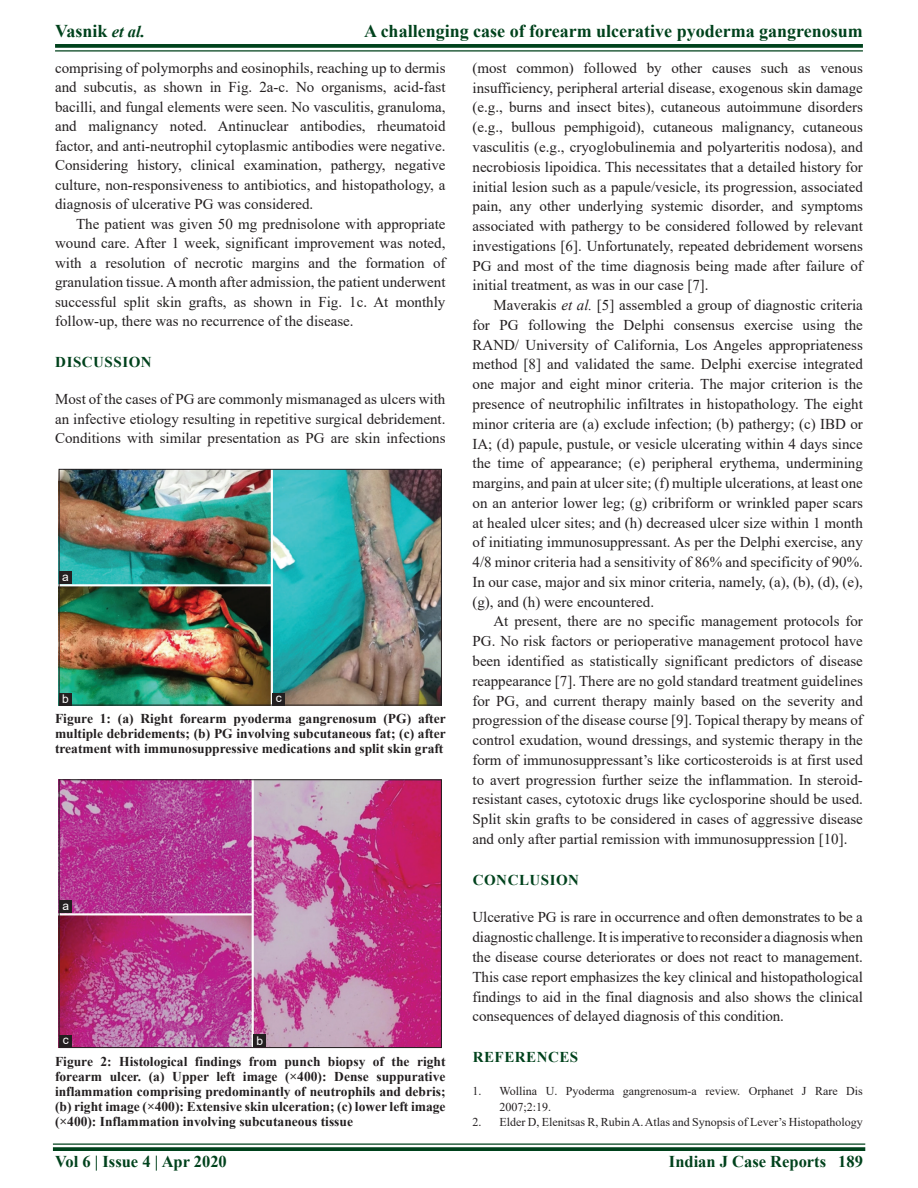
<style>
.page{position:relative;width:918px;height:1188px;background:#fff}
.page>*{position:absolute;margin:0;border:0;box-sizing:border-box;transform-origin:0 0}
.t1{font:700 18px "Times New Roman";color:#00421c}
.RF{font:700 16.5px "Times New Roman";color:#00421c}
.TX{font:15px/19.8px "Times New Roman";color:#231f20;text-align:justify}
.TXFL{font:15px/19.8px "Times New Roman";color:#231f20;text-align:justify}
.t2{font:700 15px "Times New Roman";letter-spacing:.035em;color:#00421c}
.FGC{font:700 13.5px/15px "Times New Roman";color:#231f20;text-align:justify}
.REF{font:12px/15.3px "Times New Roman";color:#231f20}
.LABEL{font:12px "Arial";color:#fff}
.s1{font-style:italic;font-size:16.5px}
.s2{font-style:italic}
</style>
<div class="page">
<svg style="left:55px;top:44px;width:808px;height:4px;background:#0f4d29"></svg>
<hr style="left:55px;top:50px;width:808px;height:2px;background:#00421c">
<hr style="left:53px;top:1143px;width:812px;height:2px;background:#00421c">
<svg style="left:53px;top:1147px;width:812px;height:4px;background:#0f4d29"></svg>
<img style="left:61px;top:471px;width:379px;height:232px">
<div style="left:59px;top:469px;width:383px;height:236px;border:1px solid #231f20"></div>
<div style="left:59px;top:693px;width:13px;height:12px;background:#231f20"></div>
<div style="left:59px;top:571px;width:13px;height:13px;background:#231f20"></div>
<div style="left:273px;top:693px;width:12px;height:12px;background:#231f20"></div>
<img style="left:61px;top:782px;width:379px;height:264px">
<div style="left:59px;top:780px;width:383px;height:268px;border:1px solid #231f20"></div>
<div style="left:59px;top:1035px;width:13px;height:12px;background:#231f20"></div>
<div style="left:253px;top:1035px;width:13px;height:12px;background:#231f20"></div>
<div style="left:59px;top:900px;width:13px;height:13px;background:#231f20"></div>
<p class="t1" style="left:55px;top:18px;width:92px">Vasnik <span class="s1">et al</span><span class="s2">.</span></p>
<p class="t1" style="left:364px;top:18px;width:500px">A challenging case of forearm ulcerative pyoderma gangrenosum</p>
<p class="TX" style="left:55px;top:58px;width:392px">comprising of polymorphs and eosinophils, reaching up to dermis and subcutis, as shown in Fig. 2a-c. No organisms, acid-fast bacilli, and fungal elements were seen. No vasculitis, granuloma, and malignancy noted. Antinuclear antibodies, rheumatoid factor, and anti-neutrophil cytoplasmic antibodies were negative.<br>Considering history, clinical examination, pathergy, negative culture, non-responsiveness to antibiotics, and histopathology, a diagnosis of ulcerative PG was considered.</p>
<p class="TX" style="left:55px;top:214px;width:392px;text-indent:21px">The patient was given 50 mg prednisolone with appropriate wound care. After 1 week, significant improvement was noted, with a resolution of necrotic margins and the formation of granulation tissue. A month after admission, the patient underwent successful split skin grafts, as shown in Fig. 1c. At monthly follow-up, there was no recurrence of the disease.</p>
<h1 class="t2" style="left:55px;top:351px;width:98px">DISCUSSION</h1>
<p class="TXFL" style="left:55px;top:389px;width:392px">Most of the cases of PG are commonly mismanaged as ulcers with an infective etiology resulting in repetitive surgical debridement.<br>Conditions with similar presentation as PG are skin infections</p>
<p class="LABEL" style="left:62px;top:569px;width:8px">a</p>
<p class="LABEL" style="left:62px;top:691px;width:8px">b</p>
<p class="LABEL" style="left:276px;top:690px;width:7px">c</p>
<p class="FGC" style="left:55px;top:711px;width:392px">Figure 1: (a) Right forearm pyoderma gangrenosum (PG) after multiple debridements; (b) PG involving subcutaneous fat; (c) after treatment with immunosuppressive medications and split skin graft</p>
<p class="LABEL" style="left:62px;top:898px;width:8px">a</p>
<p class="LABEL" style="left:63px;top:1032px;width:7px">c</p>
<p class="LABEL" style="left:256px;top:1033px;width:8px">b</p>
<p class="FGC" style="left:55px;top:1053px;width:392px">Figure 2: Histological findings from punch biopsy of the right forearm ulcer. (a) Upper left image (×400): Dense suppurative inflammation comprising predominantly of neutrophils and debris; (b) right image (×400): Extensive skin ulceration; (c) lower left image (×400): Inflammation involving subcutaneous tissue</p>
<p class="TXFL" style="left:472px;top:58px;width:392px">(most common) followed by other causes such as venous insufficiency, peripheral arterial disease, exogenous skin damage (e.g., burns and insect bites), cutaneous autoimmune disorders (e.g., bullous pemphigoid), cutaneous malignancy, cutaneous vasculitis (e.g., cryoglobulinemia and polyarteritis nodosa), and necrobiosis lipoidica. This necessitates that a detailed history for initial lesion such as a papule/vesicle, its progression, associated pain, any other underlying systemic disorder, and symptoms associated with pathergy to be considered followed by relevant investigations [6]. Unfortunately, repeated debridement worsens PG and most of the time diagnosis being made after failure of initial treatment, as was in our case [7].</p>
<p class="TX" style="left:472px;top:295px;width:392px;text-indent:21px">Maverakis <span class="s2">et al.</span> [5] assembled a group of diagnostic criteria for PG following the Delphi consensus exercise using the RAND/ University of California, Los Angeles appropriateness method [8] and validated the same. Delphi exercise integrated one major and eight minor criteria. The major criterion is the presence of neutrophilic infiltrates in histopathology. The eight minor criteria are (a) exclude infection; (b) pathergy; (c) IBD or IA; (d) papule, pustule, or vesicle ulcerating within 4 days since the time of appearance; (e) peripheral erythema, undermining margins, and pain at ulcer site; (f) multiple ulcerations, at least one on an anterior lower leg; (g) cribriform or wrinkled paper scars at healed ulcer sites; and (h) decreased ulcer size within 1 month of initiating immunosuppressant. As per the Delphi exercise, any 4/8 minor criteria had a sensitivity of 86% and specificity of 90%.<br>In our case, major and six minor criteria, namely, (a), (b), (d), (e), (g), and (h) were encountered.</p>
<p class="TX" style="left:472px;top:611px;width:392px;text-indent:21px">At present, there are no specific management protocols for PG. No risk factors or perioperative management protocol have been identified as statistically significant predictors of disease reappearance [7]. There are no gold standard treatment guidelines for PG, and current therapy mainly based on the severity and progression of the disease course [9]. Topical therapy by means of control exudation, wound dressings, and systemic therapy in the form of immunosuppressant’s like corticosteroids is at first used to avert progression further seize the inflammation. In steroid&shy;resistant cases, cytotoxic drugs like cyclosporine should be used.<br>Split skin grafts to be considered in cases of aggressive disease and only after partial remission with immunosuppression [10].</p>
<h1 class="t2" style="left:473px;top:869px;width:108px">CONCLUSION</h1>
<p class="TXFL" style="left:472px;top:907px;width:392px">Ulcerative PG is rare in occurrence and often demonstrates to be a diagnostic challenge. It is imperative to reconsider a diagnosis when the disease course deteriorates or does not react to management.<br>This case report emphasizes the key clinical and histopathological findings to aid in the final diagnosis and also shows the clinical consequences of delayed diagnosis of this condition.</p>
<h1 class="t2" style="left:473px;top:1046px;width:107px">REFERENCES</h1>
<p class="REF" style="left:500px;top:1083px;width:365px;text-indent:-27px">1. Wollina U. Pyoderma gangrenosum-a review. Orphanet J Rare Dis<br>2007;2:19.</p>
<p class="REF" style="left:472px;top:1114px;width:392px">2. Elder D, Elenitsas R, Rubin A. Atlas and Synopsis of Lever’s Histopathology</p>
<p class="RF" style="left:55px;top:1150px;width:173px">Vol 6 | Issue 4 | Apr 2020</p>
<p class="RF" style="left:669px;top:1150px;width:195px">Indian J Case Reports 189</p>
</div>
